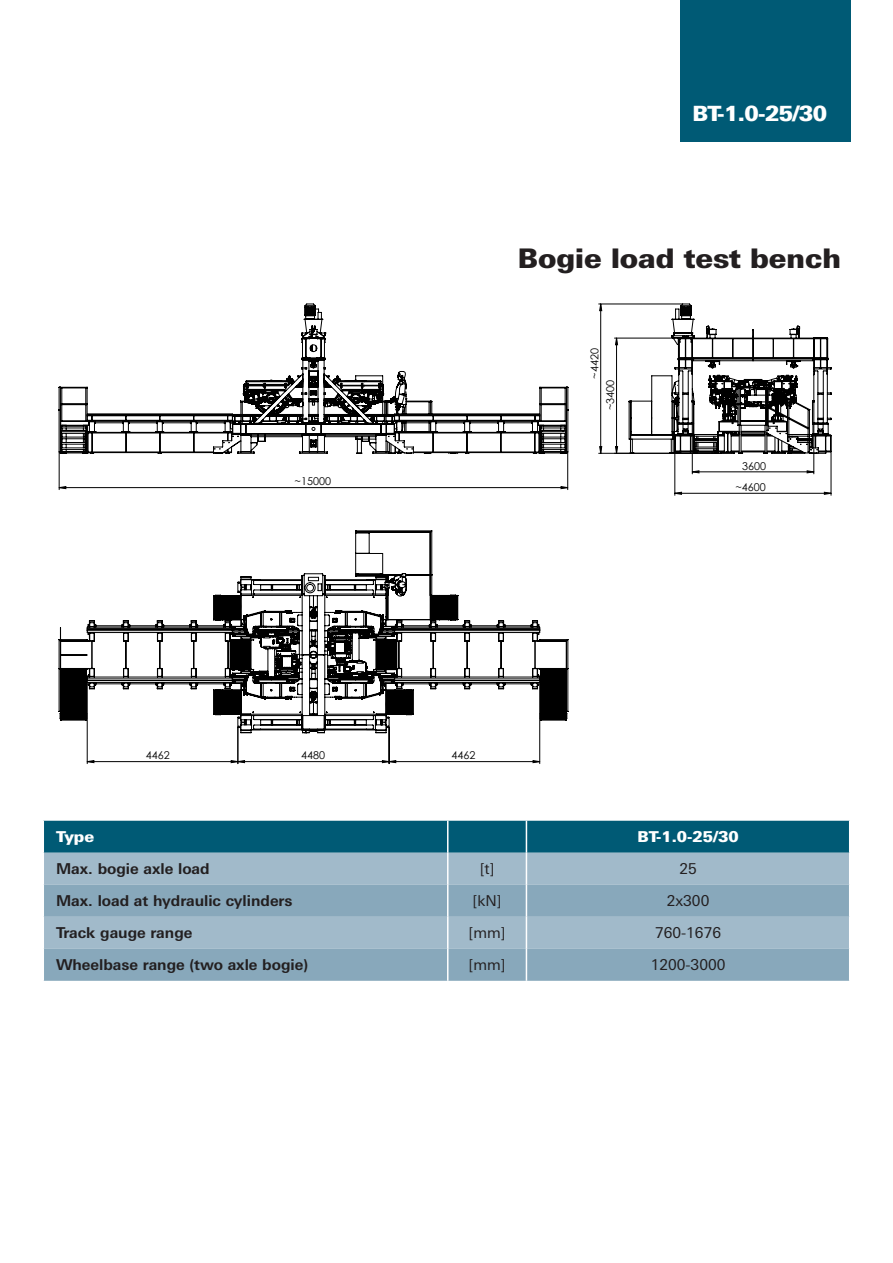
<style>
.page{position:relative;width:893px;height:1263px;background:#fff}
.page>*{position:absolute;margin:0;border:0;box-sizing:border-box;transform-origin:0 0}
.t1{font:900 27px "Linotype Univers Basic";color:#231f20}
.t2{font:900 21px "Linotype Univers Basic";color:#fff}
.t3{font:700 15px "Linotype Univers Basic";color:#231f20}
.t4{font:15px "Linotype Univers Basic";color:#231f20}
.t5{font:900 15px "Linotype Univers Basic";color:#fff}
.t6{font:10.8px "Century Gothic";color:#000}
</style>
<div class="page">
<hr style="left:87px;top:682px;width:1px;height:82px;background:#000">
<hr style="left:831px;top:452px;width:1px;height:43px;background:#000">
<hr style="left:675px;top:453px;width:1px;height:42px;background:#000">
<hr style="left:59px;top:452px;width:1px;height:38px;background:#000">
<hr style="left:567px;top:452px;width:1px;height:38px;background:#000">
<hr style="left:238px;top:727px;width:1px;height:37px;background:#000">
<hr style="left:389px;top:727px;width:1px;height:37px;background:#000">
<hr style="left:539px;top:682px;width:1px;height:82px;background:#000">
<hr style="left:813px;top:423px;width:1px;height:51px;background:#000">
<hr style="left:692px;top:423px;width:1px;height:51px;background:#000">
<hr style="left:614px;top:338px;width:64px;height:1px;background:#000">
<hr style="left:599px;top:304px;width:84px;height:1px;background:#000">
<hr style="left:599px;top:453px;width:122px;height:1px;background:#000">
<svg style="left:59px;top:487px;width:509px;height:276px"></svg>
<svg style="left:692px;top:470px;width:122px;height:3px"></svg>
<svg style="left:615px;top:338px;width:3px;height:116px"></svg>
<svg style="left:599px;top:304px;width:3px;height:150px"></svg>
<svg style="left:87px;top:303px;width:453px;height:84px"></svg>
<svg style="left:59px;top:387px;width:509px;height:67px"></svg>
<svg style="left:59px;top:595px;width:509px;height:125px"></svg>
<svg style="left:87px;top:530px;width:453px;height:203px"></svg>
<svg style="left:628px;top:303px;width:204px;height:151px"></svg>
<div style="left:680px;top:0;width:170px;height:141px;background:#005a75"></div>
<div style="left:44px;top:821px;width:805px;height:32px;background:#005a75"></div>
<div style="left:44px;top:853px;width:805px;height:32px;background:#a1baca"></div>
<svg style="left:44px;top:885px;width:805px;height:96px;background:#91aec0"></svg>
<hr style="left:447px;top:821px;width:1px;height:32px;background:#fff">
<hr style="left:526px;top:821px;width:1px;height:32px;background:#fff">
<hr style="left:447px;top:853px;width:1px;height:32px;background:#fff">
<hr style="left:526px;top:853px;width:1px;height:32px;background:#fff">
<hr style="left:447px;top:885px;width:1px;height:32px;background:#fff">
<hr style="left:526px;top:885px;width:1px;height:32px;background:#fff">
<hr style="left:447px;top:917px;width:1px;height:32px;background:#fff">
<hr style="left:526px;top:917px;width:1px;height:32px;background:#fff">
<hr style="left:447px;top:949px;width:1px;height:32px;background:#fff">
<hr style="left:526px;top:949px;width:1px;height:32px;background:#fff">
<p class="t2" style="left:692px;top:100px;width:136px">BT-1.0-25/30</p>
<p class="t1" style="left:518px;top:241px;width:324px">Bogie load test bench</p>
<p class="t6" style="left:295px;top:474px;width:38px">~15000</p>
<p class="t6" style="left:146px;top:748px;width:25px">4462</p>
<p class="t6" style="left:301px;top:748px;width:25px">4480</p>
<p class="t6" style="left:451px;top:748px;width:25px">4462</p>
<p class="t6" style="left:587px;top:379px;width:32px;rotate:-90deg">~4420</p>
<p class="t6" style="left:603px;top:410px;width:32px;rotate:-90deg">~3400</p>
<p class="t6" style="left:742px;top:458px;width:25px">3600</p>
<p class="t6" style="left:735px;top:479px;width:32px">~4600</p>
<p class="t5" style="left:56px;top:827px;width:40px">Type</p>
<p class="t5" style="left:637px;top:827px;width:103px">BT-1.0-25/30</p>
<p class="t3" style="left:56px;top:860px;width:155px">Max. bogie axle load</p>
<p class="t4" style="left:480px;top:860px;width:16px">[t]</p>
<p class="t4" style="left:679px;top:860px;width:19px">25</p>
<p class="t3" style="left:56px;top:892px;width:238px">Max. load at hydraulic cylinders</p>
<p class="t4" style="left:473px;top:892px;width:30px">[kN]</p>
<p class="t4" style="left:667px;top:892px;width:44px">2x300</p>
<p class="t3" style="left:56px;top:924px;width:138px">Track gauge range</p>
<p class="t4" style="left:469px;top:924px;width:38px">[mm]</p>
<p class="t4" style="left:655px;top:924px;width:68px">760-1676</p>
<p class="t3" style="left:56px;top:956px;width:254px">Wheelbase range (two axle bogie)</p>
<p class="t4" style="left:469px;top:956px;width:38px">[mm]</p>
<p class="t4" style="left:651px;top:956px;width:76px">1200-3000</p>
</div>
